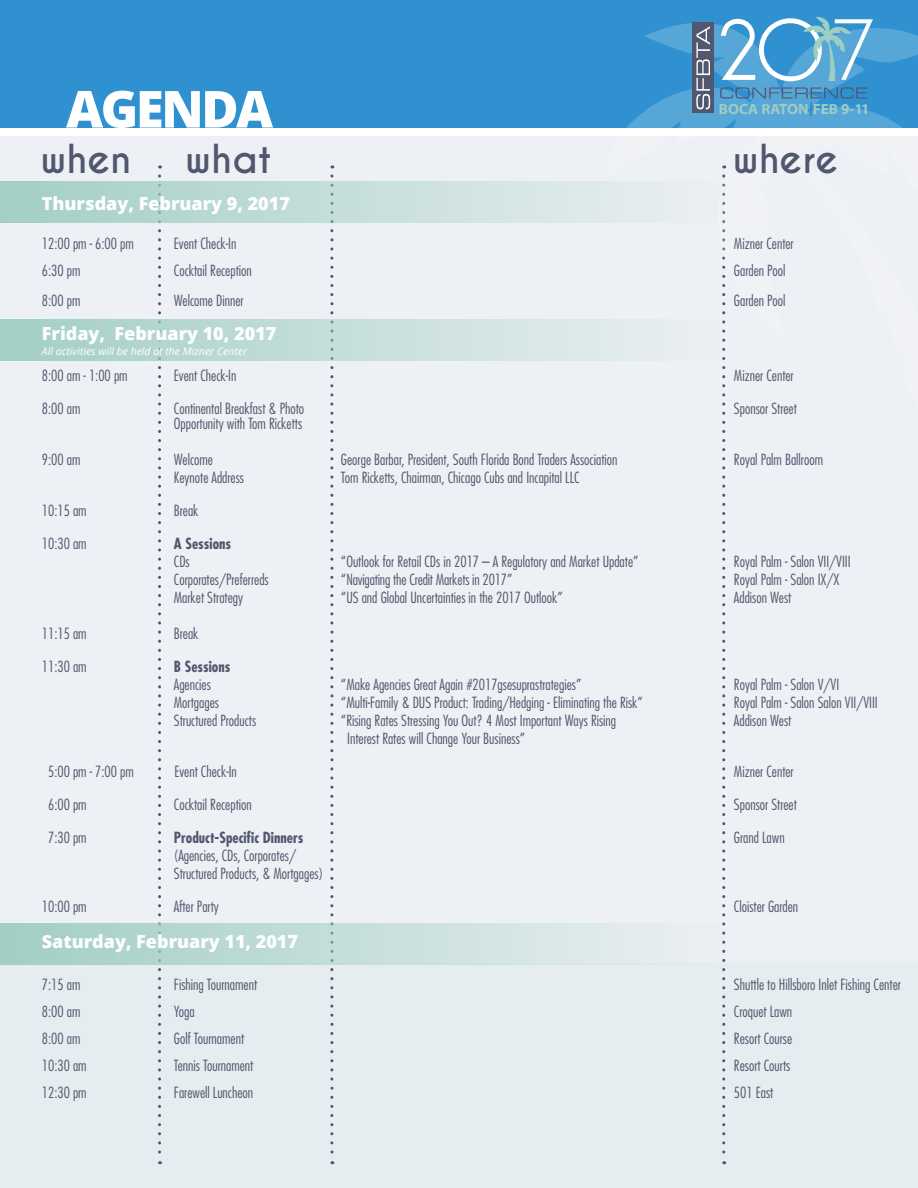
<style>
.page{position:relative;width:918px;height:1188px;background:#fff}
.page>*{position:absolute;margin:0;border:0;box-sizing:border-box;transform-origin:0 0}
.t1{font:800 51px "Open Sans";letter-spacing:-.05em;color:#fff}
.t2{font:700 37.5px "Caviar Dreams";color:#50576f}
.t3{font:800 18px "Open Sans";color:#fff}
.t4{font:300 condensed 15px "Futura";color:#50576f}
.t5{font:700 condensed 15px "Futura";color:#50576f}
.t6{font:700 14.85px "Myriad Web Pro";color:#9ecdc1}
.t7{font:italic 10.5px "Open Sans";color:#fff}
</style>
<div class="page">
<div style="left:0;top:137px;width:918px;height:1051px;background:#edf0f4"></div>
<div style="left:0;top:963px;width:918px;height:225px;background:#e6edf0"></div>
<svg style="left:0;top:320px;width:601px;height:41px;background:#c1dcd7"></svg>
<div style="left:0;top:923px;width:725px;height:41px;background:linear-gradient(to right,#a1cec3,#eceff3)"></div>
<svg style="left:0;top:182px;width:601px;height:41px;background:#c0dcd7"></svg>
<div style="left:0;top:0;width:918px;height:127px;background:#2f91cf"></div>
<svg style="left:601px;top:16px;width:317px;height:345px"></svg>
<div style="left:692px;top:22px;width:22px;height:91px;background:#50576f"></div>
<svg style="left:696px;top:26px;width:14px;height:83px"></svg>
<svg style="left:721px;top:17px;width:152px;height:64px"></svg>
<svg style="left:720px;top:87px;width:167px;height:1077px"></svg>
<p class="t1" style="left:66px;top:70px;width:209px">AGENDA</p>
<p class="t2" style="left:41px;top:136px;width:92px">when</p>
<p class="t2" style="left:185px;top:136px;width:88px">what</p>
<p class="t6" style="left:719px;top:101px;width:152px">BOCA RATON FEB 9-11</p>
<p class="t2" style="left:733px;top:136px;width:107px">where</p>
<p class="t3" style="left:42px;top:190px;width:250px">Thursday, February 9, 2017</p>
<p class="t4" style="left:42px;top:234px;width:93px">12:00 pm - 6:00 pm</p>
<p class="t4" style="left:174px;top:234px;width:64px">Event Check-In</p>
<p class="t4" style="left:734px;top:234px;width:61px">Mizner Center</p>
<p class="t4" style="left:42px;top:261px;width:40px">6:30 pm</p>
<p class="t4" style="left:174px;top:261px;width:79px">Cocktail Reception</p>
<p class="t4" style="left:734px;top:261px;width:53px">Garden Pool</p>
<p class="t4" style="left:42px;top:291px;width:40px">8:00 pm</p>
<p class="t4" style="left:174px;top:291px;width:71px">Welcome Dinner</p>
<p class="t4" style="left:734px;top:291px;width:53px">Garden Pool</p>
<p class="t3" style="left:42px;top:320px;width:236px">Friday, February 10, 2017</p>
<p class="t7" style="left:42px;top:344px;width:207px">All activities will be held at the Mizner Center</p>
<p class="t4" style="left:42px;top:366px;width:87px">8:00 am - 1:00 pm</p>
<p class="t4" style="left:174px;top:366px;width:64px">Event Check-In</p>
<p class="t4" style="left:734px;top:366px;width:61px">Mizner Center</p>
<p class="t4" style="left:42px;top:399px;width:40px">8:00 am</p>
<p class="t4" style="left:174px;top:399px;width:132px">Continental Breakfast &amp; Photo</p>
<p class="t4" style="left:734px;top:399px;width:64px">Sponsor Street</p>
<p class="t4" style="left:174px;top:414px;width:130px">Opportunity with Tom Ricketts</p>
<p class="t4" style="left:42px;top:450px;width:40px">9:00 am</p>
<p class="t4" style="left:174px;top:450px;width:41px">Welcome</p>
<p class="t4" style="left:341px;top:450px;width:278px">George Barbar, President, South Florida Bond Traders Association</p>
<p class="t4" style="left:734px;top:450px;width:91px">Royal Palm Ballroom</p>
<p class="t4" style="left:174px;top:468px;width:72px">Keynote Address</p>
<p class="t4" style="left:341px;top:468px;width:240px">Tom Ricketts, Chairman, Chicago Cubs and Incapital LLC</p>
<p class="t4" style="left:42px;top:501px;width:46px">10:15 am</p>
<p class="t4" style="left:174px;top:501px;width:26px">Break</p>
<p class="t4" style="left:42px;top:534px;width:46px">10:30 am</p>
<p class="t5" style="left:174px;top:534px;width:59px">A Sessions</p>
<p class="t4" style="left:174px;top:552px;width:17px">CDs</p>
<p class="t4" style="left:341px;top:552px;width:299px">“Outlook for Retail CDs in 2017 – A Regulatory and Market Update”</p>
<p class="t4" style="left:734px;top:552px;width:118px">Royal Palm - Salon VII/VIII</p>
<p class="t4" style="left:174px;top:570px;width:96px">Corporates/Preferreds</p>
<p class="t4" style="left:341px;top:570px;width:173px">“Navigating the Credit Markets in 2017”</p>
<p class="t4" style="left:734px;top:570px;width:107px">Royal Palm - Salon IX/X</p>
<p class="t4" style="left:174px;top:588px;width:71px">Market Strategy</p>
<p class="t4" style="left:341px;top:588px;width:223px">“US and Global Uncertainties in the 2017 Outlook”</p>
<p class="t4" style="left:734px;top:588px;width:59px">Addison West</p>
<p class="t4" style="left:42px;top:624px;width:46px">11:15 am</p>
<p class="t4" style="left:174px;top:624px;width:26px">Break</p>
<p class="t4" style="left:42px;top:657px;width:46px">11:30 am</p>
<p class="t5" style="left:174px;top:657px;width:58px">B Sessions</p>
<p class="t4" style="left:174px;top:675px;width:39px">Agencies</p>
<p class="t4" style="left:341px;top:675px;width:242px">“Make Agencies Great Again #2017gsesuprastrategies”</p>
<p class="t4" style="left:734px;top:675px;width:107px">Royal Palm - Salon V/VI</p>
<p class="t4" style="left:174px;top:693px;width:47px">Mortgages</p>
<p class="t4" style="left:341px;top:693px;width:303px">“Multi-Family &amp; DUS Product: Trading/Hedging - Eliminating the Risk”</p>
<p class="t4" style="left:734px;top:693px;width:145px">Royal Palm - Salon Salon VII/VIII</p>
<p class="t4" style="left:174px;top:711px;width:84px">Structured Products</p>
<p class="t4" style="left:341px;top:711px;width:277px">“Rising Rates Stressing You Out? 4 Most Important Ways Rising</p>
<p class="t4" style="left:734px;top:711px;width:59px">Addison West</p>
<p class="t4" style="left:347px;top:729px;width:180px">Interest Rates will Change Your Business”</p>
<p class="t4" style="left:48px;top:762px;width:87px">5:00 pm - 7:00 pm</p>
<p class="t4" style="left:174px;top:762px;width:64px">Event Check-In</p>
<p class="t4" style="left:734px;top:762px;width:61px">Mizner Center</p>
<p class="t4" style="left:48px;top:795px;width:40px">6:00 pm</p>
<p class="t4" style="left:174px;top:795px;width:79px">Cocktail Reception</p>
<p class="t4" style="left:734px;top:795px;width:64px">Sponsor Street</p>
<p class="t4" style="left:48px;top:828px;width:40px">7:30 pm</p>
<p class="t5" style="left:174px;top:828px;width:131px">Product-Specific Dinners</p>
<p class="t4" style="left:734px;top:828px;width:52px">Grand Lawn</p>
<p class="t4" style="left:174px;top:846px;width:124px">(Agencies, CDs, Corporates/</p>
<p class="t4" style="left:174px;top:864px;width:151px">Structured Products, &amp; Mortgages)</p>
<p class="t4" style="left:42px;top:897px;width:46px">10:00 pm</p>
<p class="t4" style="left:174px;top:897px;width:47px">After Party</p>
<p class="t4" style="left:734px;top:897px;width:66px">Cloister Garden</p>
<p class="t3" style="left:42px;top:928px;width:258px">Saturday, February 11, 2017</p>
<p class="t4" style="left:42px;top:975px;width:40px">7:15 am</p>
<p class="t4" style="left:174px;top:975px;width:85px">Fishing Tournament</p>
<p class="t4" style="left:734px;top:975px;width:168px">Shuttle to Hillsboro Inlet Fishing Center</p>
<p class="t4" style="left:42px;top:1002px;width:40px">8:00 am</p>
<p class="t4" style="left:174px;top:1002px;width:22px">Yoga</p>
<p class="t4" style="left:734px;top:1002px;width:60px">Croquet Lawn</p>
<p class="t4" style="left:42px;top:1029px;width:40px">8:00 am</p>
<p class="t4" style="left:174px;top:1029px;width:72px">Golf Tournament</p>
<p class="t4" style="left:734px;top:1029px;width:60px">Resort Course</p>
<p class="t4" style="left:42px;top:1056px;width:46px">10:30 am</p>
<p class="t4" style="left:174px;top:1056px;width:81px">Tennis Tournament</p>
<p class="t4" style="left:734px;top:1056px;width:58px">Resort Courts</p>
<p class="t4" style="left:42px;top:1083px;width:46px">12:30 pm</p>
<p class="t4" style="left:174px;top:1083px;width:81px">Farewell Luncheon</p>
<p class="t4" style="left:734px;top:1083px;width:41px">501 East</p>
</div>
